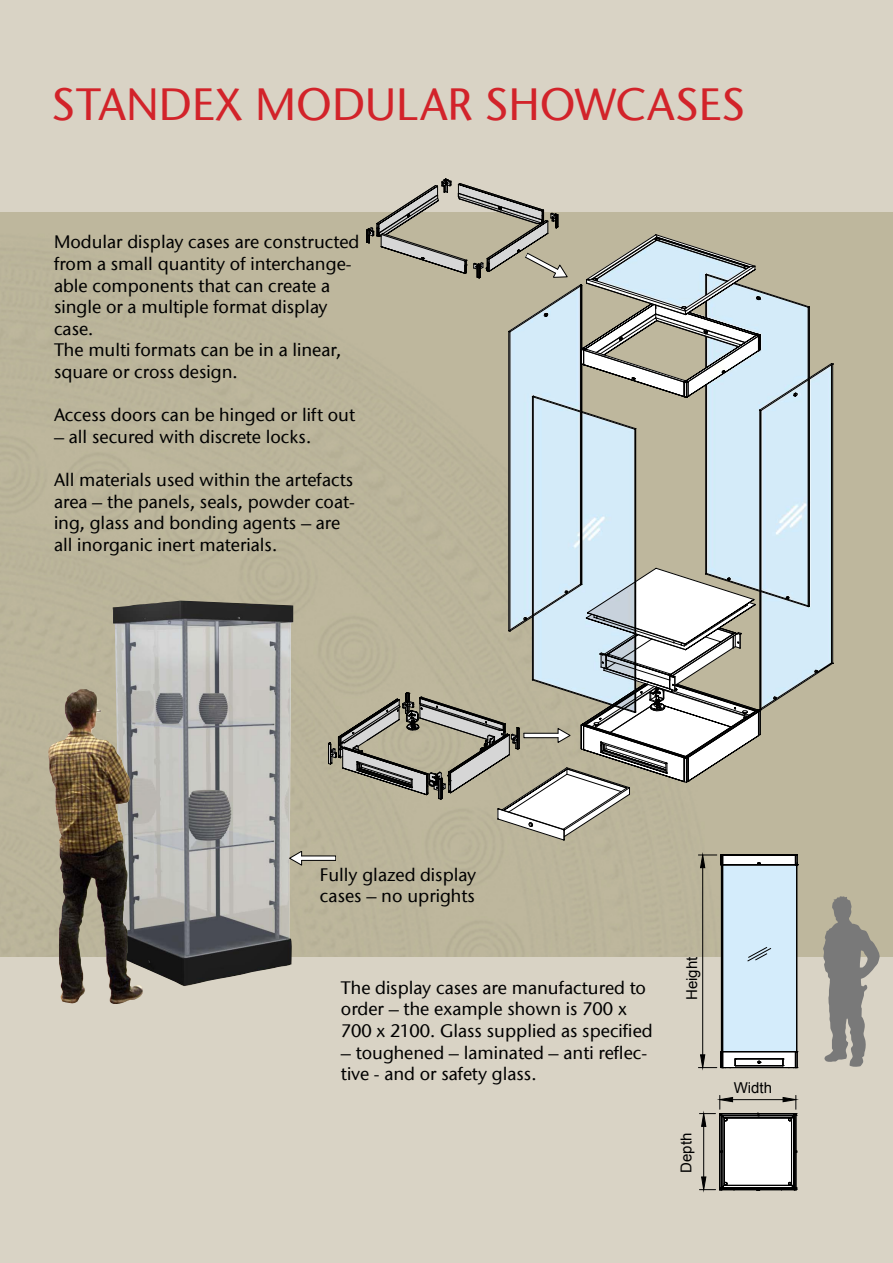
<style>
.page{position:relative;width:893px;height:1263px;background:#d9d3c5}
.page>*{position:absolute;margin:0;border:0;box-sizing:border-box;transform-origin:0 0}
.t1{font:500 45px "Stone Sans ITC";color:#d2232a}
.t2{font:500 18px/21.6px "Stone Sans ITC";color:#000}
.t3{font:15px "Arial";color:#000}
</style>
<div class="page">
<div style="left:0;top:213px;width:893px;height:744px;background:#bcb59b"></div>
<svg style="left:823px;top:896px;width:57px;height:171px"></svg>
<img style="left:113px;top:600px;width:180px;height:386px">
<img style="left:47px;top:692px;width:96px;height:312px">
<img style="left:719px;top:868px;width:79px;height:322px">
<hr style="left:721px;top:865px;width:1px;height:186px;background:#000">
<hr style="left:796px;top:865px;width:1px;height:186px;background:#000">
<hr style="left:722px;top:865px;width:1px;height:186px;background:#000">
<hr style="left:702px;top:868px;width:1px;height:187px;background:#000">
<svg style="left:698px;top:854px;width:100px;height:14px"></svg>
<svg style="left:698px;top:1051px;width:100px;height:17px"></svg>
<svg style="left:699px;top:1095px;width:98px;height:96px"></svg>
<svg style="left:747px;top:947px;width:24px;height:14px"></svg>
<svg style="left:326px;top:179px;width:508px;height:662px;background:#bec0b4"></svg>
<svg style="left:289px;top:851px;width:47px;height:15px"></svg>
<hr style="left:302px;top:860px;width:34px;height:1px;background:#000">
<h1 class="t1" style="left:51px;top:77px;width:696px">STANDEX MODULAR SHOWCASES</h1>
<p class="t2" style="left:54px;top:231px;width:307px">Modular display cases are constructed from a small quantity of interchange&shy;able components that can create a single or a multiple format display case.<br>The multi formats can be in a linear, square or cross design.</p>
<p class="t2" style="left:54px;top:404px;width:303px">Access doors can be hinged or lift out</p>
<p class="t2" style="left:54px;top:426px;width:259px">– all secured with discrete locks.</p>
<p class="t2" style="left:54px;top:469px;width:302px">All materials used within the artefacts area – the panels, seals, powder coat&shy;ing, glass and bonding agents – are all inorganic inert materials.</p>
<p class="t2" style="left:320px;top:863px;width:158px">Fully glazed display cases – no uprights</p>
<p class="t2" style="left:341px;top:976px;width:313px">The display cases are manufactured to order – the example shown is 700 x<br>700 x 2100. Glass supplied as specified</p>
<p class="t2" style="left:341px;top:1041px;width:308px">– toughened – laminated – anti reflec&shy;tive - and or safety glass.</p>
<p class="t3" style="left:682px;top:1000px;width:45px;rotate:-90deg">Height</p>
<p class="t3" style="left:676px;top:1173px;width:42px;rotate:-90deg">Depth</p>
<p class="t3" style="left:734px;top:1078px;width:40px">Width</p>
</div>
